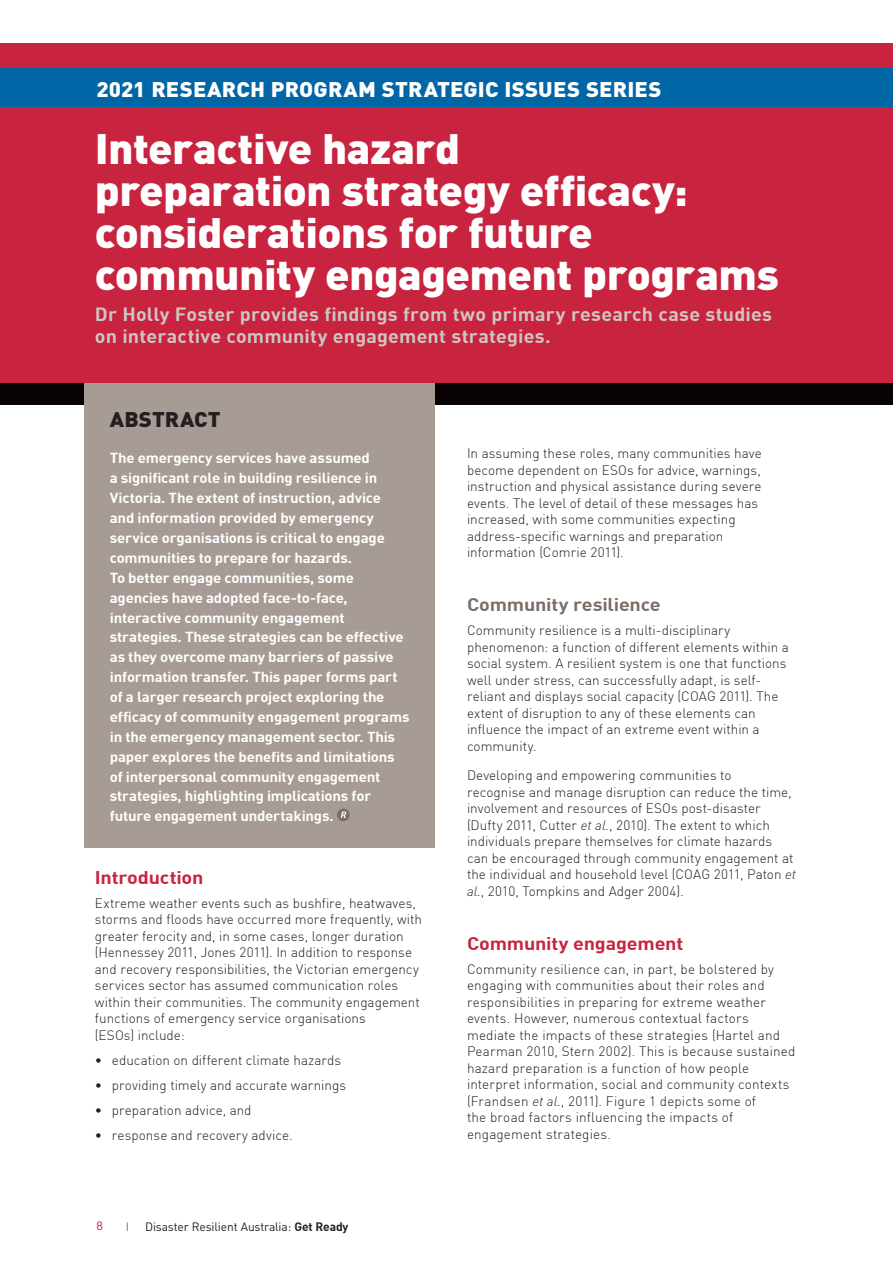
<style>
.page{position:relative;width:893px;height:1263px;background:#fff}
.page>*{position:absolute;margin:0;border:0;box-sizing:border-box;transform-origin:0 0}
.t1{font:900 42px/42px "DIN";letter-spacing:-.015em;color:#fff;scale:1.05 1}
.t2{font:900 21px "DIN";letter-spacing:.01em;color:#fff;scale:1.05 1}
.Abstract_Heading{font:900 21px "DIN";letter-spacing:.005em;color:#231f20;scale:1.05 1}
.t3{font:700 18.75px/22.5px "DIN";letter-spacing:.01em;color:#cfc6c2;scale:1.05 1}
.Red_Subheading{font:700 18px "DIN";letter-spacing:-.01em;color:#c8233f;scale:1.1 1}
.Grey_Subheading{font:700 18px "DIN";letter-spacing:-.01em;color:#7a6e66;scale:1.1 1}
.Abstract_Text{font:700 14.25px/20px "DIN";letter-spacing:-.015em;color:#fff;scale:1.05 1}
.Body_Text{font:300 13.5px/16.5px "DIN";letter-spacing:.005em;color:#231f20}
.t4{font:12px "DIN";letter-spacing:-.01em;color:#231f20}
.t5{font:12px "DIN";color:#c8233f;scale:1.05 1}
.t6{font:12px "DIN";color:#786d64}
.s1{font-weight:700}
.s2{font-family:"DINOT";font-style:italic}
</style>
<div class="page">
<div style="left:0;top:43px;width:892px;height:340px;background:#c8233f"></div>
<div style="left:0;top:383px;width:892px;height:22px;background:#080302"></div>
<div style="left:84px;top:383px;width:351px;height:465px;background:#a79b95"></div>
<div style="left:337px;top:808px;width:13px;height:13px;background:#7a6e66;border-radius:50%"></div>
<svg style="left:341px;top:811px;width:5px;height:7px"></svg>
<div style="left:0;top:69px;width:892px;height:38px;background:#0166a5"></div>
<h3 class="t2" style="left:96px;top:75px;width:540px">2021 RESEARCH PROGRAM STRATEGIC ISSUES SERIES</h3>
<h1 class="t1" style="left:95px;top:125px;width:653px">Interactive hazard<br>preparation strategy efficacy: considerations for future community engagement programs</h1>
<h3 class="t3" style="left:95px;top:302px;width:646px">Dr Holly Foster provides findings from two primary research case studies on interactive community engagement strategies.</h3>
<p class="Abstract_Heading" style="left:110px;top:405px;width:107px">ABSTRACT</p>
<p class="Abstract_Text" style="left:110px;top:448px;width:287px">The emergency services have assumed<br>a significant role in building resilience in Victoria. The extent of instruction, advice<br>and information provided by emergency service organisations is critical to engage communities to prepare for hazards.<br>To better engage communities, some agencies have adopted face-to-face, interactive community engagement strategies. These strategies can be effective as they overcome many barriers of passive information transfer. This paper forms part of a larger research project exploring the efficacy of community engagement programs in the emergency management sector. This paper explores the benefits and limitations of interpersonal community engagement strategies, highlighting implications for future engagement undertakings.</p>
<p class="Red_Subheading" style="left:95px;top:866px;width:100px">Introduction</p>
<p class="Body_Text" style="left:95px;top:895px;width:329px">Extreme weather events such as bushfire, heatwaves, storms and floods have occurred more frequently, with greater ferocity and, in some cases, longer duration (Hennessey 2011, Jones 2011). In addition to response and recovery responsibilities, the Victorian emergency services sector has assumed communication roles within their communities. The community engagement functions of emergency service organisations<br>(ESOs) include:</p>
<p class="Body_Text" style="left:95px;top:1052px;width:248px">• education on different climate hazards</p>
<p class="Body_Text" style="left:95px;top:1077px;width:253px">• providing timely and accurate warnings</p>
<p class="Body_Text" style="left:95px;top:1102px;width:158px">• preparation advice, and</p>
<p class="Body_Text" style="left:95px;top:1127px;width:199px">• response and recovery advice.</p>
<p class="t5" style="left:96px;top:1218px;width:8px">8</p>
<p class="t6" style="left:126px;top:1219px;width:5px">I</p>
<p class="t4" style="left:145px;top:1219px;width:205px">Disaster Resilient Australia: <span class="s1">Get Ready</span></p>
<p class="Body_Text" style="left:467px;top:445px;width:296px">In assuming these roles, many communities have become dependent on ESOs for advice, warnings, instruction and physical assistance during severe events. The level of detail of these messages has increased, with some communities expecting address-specific warnings and preparation information (Comrie 2011).</p>
<p class="Grey_Subheading" style="left:467px;top:593px;width:178px">Community resilience</p>
<p class="Body_Text" style="left:467px;top:622px;width:323px">Community resilience is a multi-disciplinary phenomenon: a function of different elements within a social system. A resilient system is one that functions well under stress, can successfully adapt, is self&shy;reliant and displays social capacity (COAG 2011). The extent of disruption to any of these elements can influence the impact of an extreme event within a community.</p>
<p class="Body_Text" style="left:467px;top:767px;width:331px">Developing and empowering communities to<br>recognise and manage disruption can reduce the time, involvement and resources of ESOs post-disaster (Dufty 2011, Cutter <span class="s2">et al.</span>, 2010). The extent to which individuals prepare themselves for climate hazards can be encouraged through community engagement at the individual and household level (COAG 2011, Paton <span class="s2">et al.</span>, 2010, Tompkins and Adger 2004).</p>
<p class="Red_Subheading" style="left:467px;top:932px;width:198px">Community engagement</p>
<p class="Body_Text" style="left:467px;top:960px;width:330px">Community resilience can, in part, be bolstered by engaging with communities about their roles and responsibilities in preparing for extreme weather events. However, numerous contextual factors mediate the impacts of these strategies (Hartel and Pearman 2010, Stern 2002). This is because sustained hazard preparation is a function of how people interpret information, social and community contexts (Frandsen <span class="s2">et al.</span>, 2011). Figure 1 depicts some of<br>the broad factors influencing the impacts of engagement strategies.</p>
</div>
